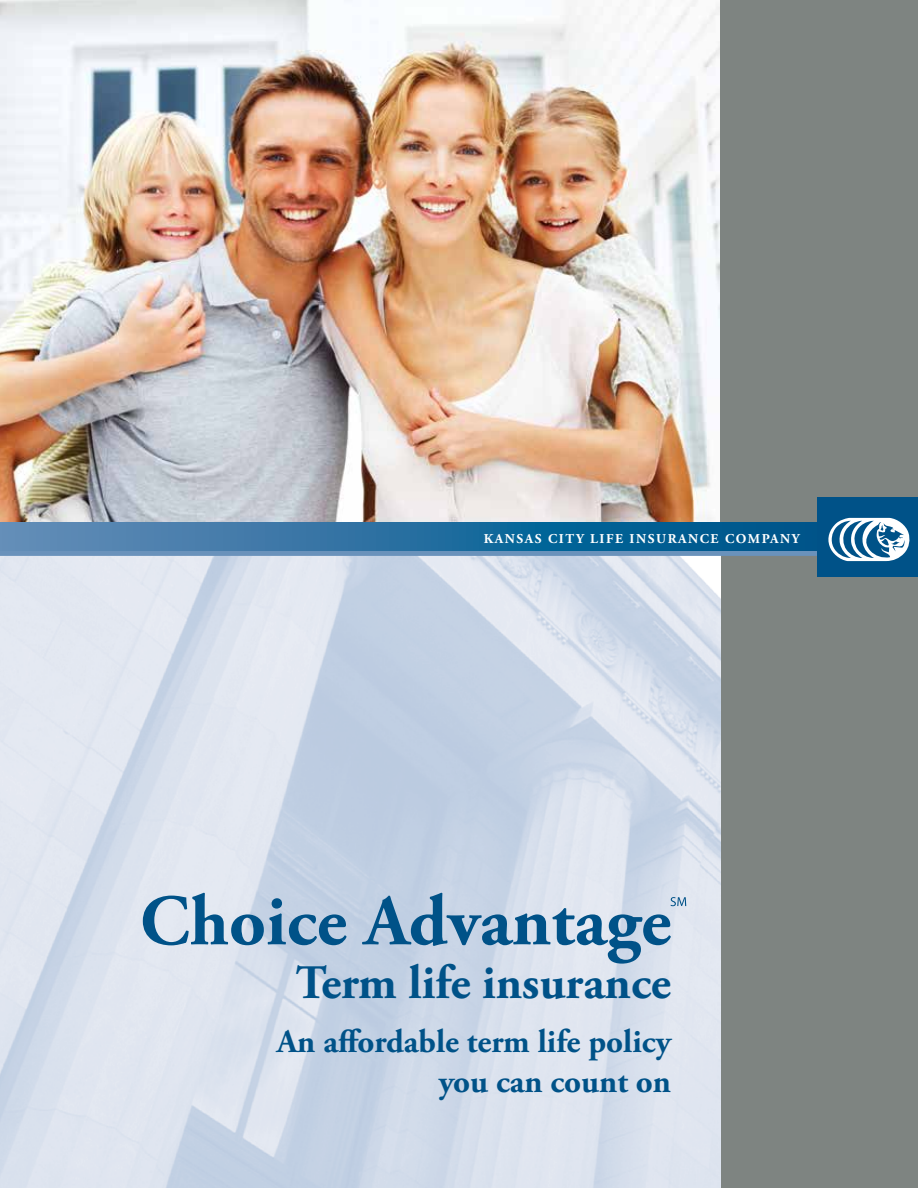
<style>
.page{position:relative;width:918px;height:1188px;background:#fff}
.page>*{position:absolute;margin:0;border:0;box-sizing:border-box;transform-origin:0 0}
.t1{font:700 72px "Adobe Garamond Pro";color:#005288}
.t2{font:700 48px "Adobe Garamond Pro";color:#005288}
.t3{font:700 33px/39.6px "Adobe Garamond Pro";color:#005288;text-align:right}
.t4{font:700 13.5px "Adobe Garamond Pro";letter-spacing:.115em;color:#fff}
</style>
<div class="page">
<div style="left:716px;top:0;width:202px;height:1188px;background:#7e8481"></div>
<img style="left:0;top:0;width:719px;height:523px">
<img style="left:0;top:556px;width:721px;height:632px">
<div style="left:0;top:550px;width:838px;height:6px;background:#6a92bb"></div>
<svg style="left:0;top:523px;width:818px;height:28px;background:#276fa0"></svg>
<div style="left:818px;top:497px;width:100px;height:80px;background:#005288"></div>
<svg style="left:828px;top:518px;width:82px;height:43px"></svg>
<svg style="left:671px;top:897px;width:15px;height:9px"></svg>
<p class="t4" style="left:484px;top:531px;width:317px">KANSAS CITY LIFE INSURANCE COMPANY</p>
<h1 class="t1" style="left:140px;top:880px;width:533px">Choice Advantage</h1>
<h2 class="t2" style="left:296px;top:955px;width:377px">Term life insurance</h2>
<p class="t3" style="left:277px;top:1022px;width:396px">An affordable term life policy you can count on</p>
</div>
